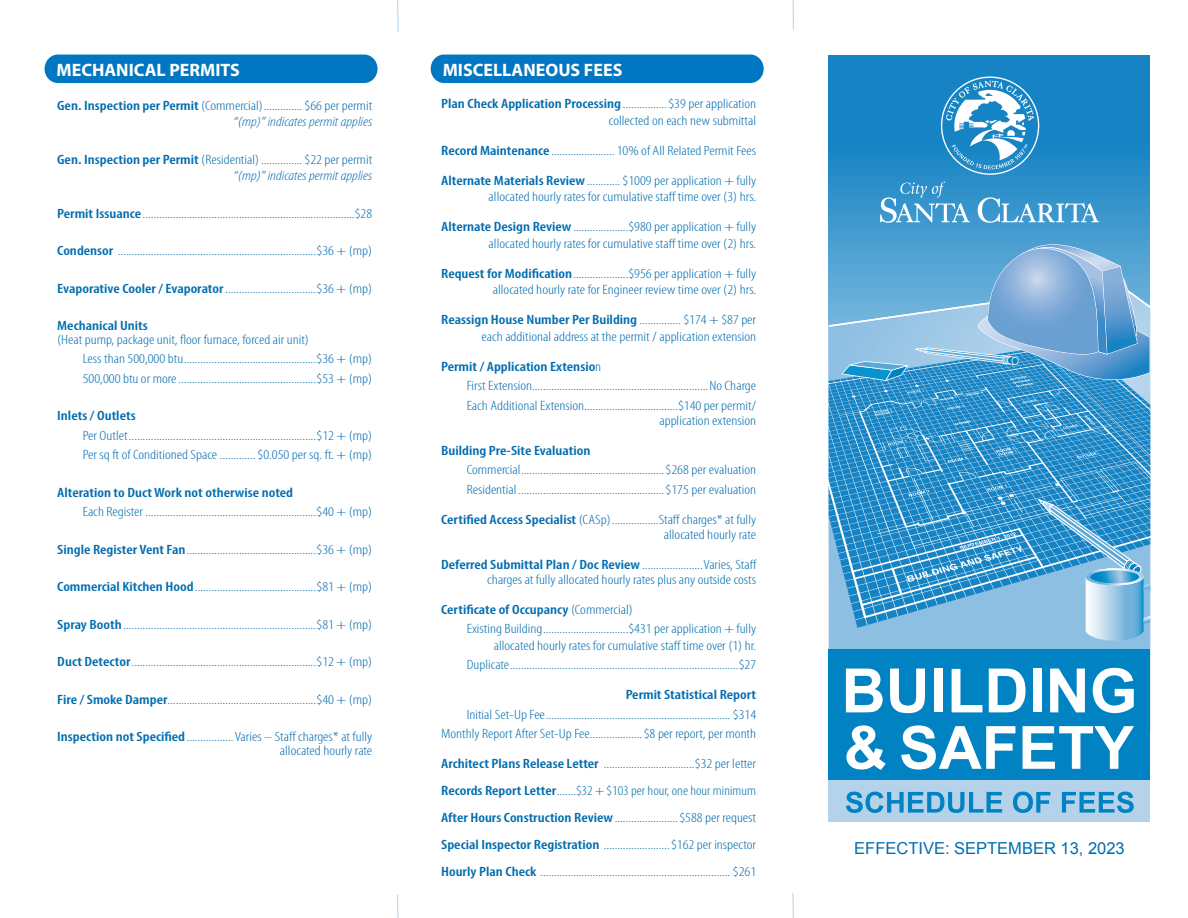
<style>
.page{position:relative;width:1188px;height:918px;background:#fff}
.page>*{position:absolute;margin:0;border:0;box-sizing:border-box;transform-origin:0 0}
.t1{font:700 18px "Myriad Pro";color:#fff}
.t2{font:16.5px "Arial";color:#006caf}
.t3{font:300 condensed 13.5px "Myriad Pro";color:#006caf;scale:1.2 1}
.t4{font:600 condensed 13.5px "Myriad Pro";color:#006caf;scale:1.2 1}
.t5{font:italic 300 condensed 13.5px "Myriad Pro";color:#006caf;scale:1.2 1}
.s1{font-weight:600}
.s2{font-weight:300}
</style>
<div class="page">
<svg style="left:828px;top:55px;width:322px;height:761px;background:#2289c7"></svg>
<div style="left:45px;top:55px;width:333px;height:28px;background:#0077c0;border-radius:14px"></div>
<div style="left:431px;top:55px;width:333px;height:28px;background:#0077c0;border-radius:14px"></div>
<div style="left:829px;top:628px;width:321px;height:21px;background:#8dbfe3"></div>
<div style="left:829px;top:649px;width:321px;height:131px;background:#0082c3"></div>
<svg style="left:846px;top:669px;width:37px;height:43px"></svg>
<svg style="left:890px;top:669px;width:35px;height:44px"></svg>
<div style="left:934px;top:669px;width:9px;height:43px;background:#fff"></div>
<svg style="left:952px;top:669px;width:30px;height:43px"></svg>
<svg style="left:989px;top:669px;width:37px;height:43px"></svg>
<div style="left:1033px;top:669px;width:9px;height:43px;background:#fff"></div>
<svg style="left:1050px;top:669px;width:35px;height:43px"></svg>
<svg style="left:1093px;top:668px;width:41px;height:45px"></svg>
<svg style="left:846px;top:725px;width:288px;height:45px"></svg>
<div style="left:829px;top:780px;width:321px;height:42px;background:#b4d3eb"></div>
<svg style="left:846px;top:792px;width:156px;height:21px"></svg>
<svg style="left:1013px;top:792px;width:37px;height:21px"></svg>
<svg style="left:1062px;top:792px;width:72px;height:21px"></svg>
<svg style="left:829px;top:394px;width:321px;height:231px;background:#499ed1"></svg>
<svg style="left:963px;top:537px;width:35px;height:12px"></svg>
<svg style="left:1007px;top:533px;width:4px;height:4px"></svg>
<svg style="left:987px;top:484px;width:20px;height:7px"></svg>
<svg style="left:912px;top:490px;width:17px;height:6px"></svg>
<svg style="left:891px;top:440px;width:16px;height:5px"></svg>
<svg style="left:998px;top:450px;width:19px;height:6px"></svg>
<svg style="left:877px;top:409px;width:15px;height:4px"></svg>
<svg style="left:1080px;top:452px;width:18px;height:6px"></svg>
<svg style="left:1037px;top:499px;width:104px;height:77px;background:#51a2d3"></svg>
<img style="left:1086px;top:585px;width:58px;height:56px">
<img style="left:1086px;top:568px;width:58px;height:17px">
<img style="left:1090px;top:570px;width:49px;height:14px">
<svg style="left:1144px;top:584px;width:6px;height:7px"></svg>
<svg style="left:1144px;top:614px;width:6px;height:10px"></svg>
<svg style="left:829px;top:231px;width:321px;height:163px;background:#6babd7"></svg>
<svg style="left:792px;top:0;width:2px;height:31px"></svg>
<svg style="left:792px;top:893px;width:2px;height:25px"></svg>
<svg style="left:397px;top:0;width:2px;height:33px"></svg>
<svg style="left:397px;top:894px;width:2px;height:24px"></svg>
<svg style="left:880px;top:182px;width:90px;height:41px;background:#59a7d4"></svg>
<svg style="left:978px;top:197px;width:121px;height:26px;background:#67aed8"></svg>
<svg style="left:941px;top:76px;width:98px;height:99px"></svg>
<p class="t1" style="left:57px;top:58px;width:185px">MECHANICAL PERMITS</p>
<p class="t1" style="left:443px;top:58px;width:181px">MISCELLANEOUS FEES</p>
<p class="t3" style="left:57px;top:97px;width:264px"><span class="s1">Gen. Inspection per Permit</span> (Commercial)..............$66 per permit</p>
<p class="t5" style="left:234px;top:114px;width:117px">“(mp)” indicates permit applies</p>
<p class="t3" style="left:57px;top:151px;width:264px"><span class="s1">Gen. Inspection per Permit</span> (Residential)...............$22 per permit</p>
<p class="t5" style="left:234px;top:168px;width:117px">“(mp)” indicates permit applies</p>
<p class="t3" style="left:57px;top:205px;width:264px"><span class="s1">Permit Issuance</span>.............................................................................$28</p>
<p class="t3" style="left:57px;top:243px;width:264px"><span class="s1">Condensor</span> ........................................................................$36 + (mp)</p>
<p class="t3" style="left:57px;top:280px;width:264px"><span class="s1">Evaporative Cooler / Evaporator</span>.................................$36 + (mp)</p>
<p class="t4" style="left:57px;top:317px;width:77px">Mechanical Units</p>
<p class="t3" style="left:57px;top:331px;width:211px">(Heat pump, package unit, floor furnace, forced air unit)</p>
<p class="t3" style="left:83px;top:351px;width:243px">Less than 500,000 btu................................................$36 + (mp)</p>
<p class="t3" style="left:83px;top:370px;width:243px">500,000 btu or more..................................................$53 + (mp)</p>
<p class="t4" style="left:57px;top:407px;width:67px">Inlets / Outlets</p>
<p class="t3" style="left:83px;top:427px;width:243px">Per Outlet....................................................................$12 + (mp)</p>
<p class="t3" style="left:83px;top:447px;width:243px">Per sq ft of Conditioned Space .............$0.050 per sq. ft. + (mp)</p>
<p class="t4" style="left:57px;top:484px;width:198px">Alteration to Duct Work not otherwise noted</p>
<p class="t3" style="left:83px;top:504px;width:243px">Each Register ..............................................................$40 + (mp)</p>
<p class="t3" style="left:57px;top:541px;width:264px"><span class="s1">Single Register Vent Fan</span>...............................................$36 + (mp)</p>
<p class="t3" style="left:57px;top:579px;width:264px"><span class="s1">Commercial Kitchen Hood</span>............................................$81 + (mp)</p>
<p class="t3" style="left:57px;top:616px;width:264px"><span class="s1">Spray Booth</span>......................................................................$81 + (mp)</p>
<p class="t3" style="left:57px;top:654px;width:264px"><span class="s1">Duct Detector</span>...................................................................$12 + (mp)</p>
<p class="t3" style="left:57px;top:691px;width:264px"><span class="s1">Fire / Smoke Damper</span>......................................................$40 + (mp)</p>
<p class="t3" style="left:57px;top:729px;width:264px"><span class="s1">Inspection not Specified</span>.................Varies – Staff charges* at fully</p>
<p class="t3" style="left:280px;top:742px;width:79px">allocated hourly rate</p>
<p class="t3" style="left:441px;top:96px;width:264px"><span class="s1">Plan Check Application Processing</span> ................$39 per application</p>
<p class="t3" style="left:609px;top:112px;width:124px">collected on each new submittal</p>
<p class="t3" style="left:441px;top:142px;width:264px"><span class="s1">Record Maintenance</span>.......................10% of All Related Permit Fees</p>
<p class="t3" style="left:441px;top:172px;width:264px"><span class="s1">Alternate Materials Review</span>............$1009 per application + fully</p>
<p class="t3" style="left:489px;top:189px;width:224px">allocated hourly rates for cumulative staff time over (3) hrs.</p>
<p class="t3" style="left:441px;top:219px;width:264px"><span class="s1">Alternate Design Review</span>....................$980 per application + fully</p>
<p class="t3" style="left:489px;top:235px;width:224px">allocated hourly rates for cumulative staff time over (2) hrs.</p>
<p class="t3" style="left:441px;top:265px;width:264px"><span class="s1">Request for Modification</span>....................$956 per application + fully</p>
<p class="t3" style="left:493px;top:282px;width:221px">allocated hourly rate for Engineer review time over (2) hrs.</p>
<p class="t4" style="left:441px;top:311px;width:264px">Reassign House Number Per Building <span class="s2">............... $174 + $87 per</span></p>
<p class="t3" style="left:481px;top:328px;width:230px">each additional address at the permit / application extension</p>
<p class="t4" style="left:441px;top:358px;width:135px">Permit / Application Extensio<span class="s2">n</span></p>
<p class="t3" style="left:467px;top:378px;width:243px">First Extension................................................................No Charge</p>
<p class="t3" style="left:467px;top:397px;width:243px">Each Additional Extension..................................$140 per permit/</p>
<p class="t3" style="left:659px;top:412px;width:82px">application extension</p>
<p class="t4" style="left:441px;top:442px;width:126px">Building Pre-Site Evaluation</p>
<p class="t3" style="left:467px;top:462px;width:243px">Commercial....................................................$268 per evaluation</p>
<p class="t3" style="left:467px;top:481px;width:243px">Residential .....................................................$175 per evaluation</p>
<p class="t3" style="left:441px;top:511px;width:264px"><span class="s1">Certified Access Specialist</span> (CASp).................Staff charges* at fully</p>
<p class="t3" style="left:664px;top:526px;width:79px">allocated hourly rate</p>
<p class="t3" style="left:441px;top:556px;width:265px"><span class="s1">Deferred Submittal Plan / Doc Review</span>......................Varies, Staff</p>
<p class="t3" style="left:487px;top:571px;width:226px">charges at fully allocated hourly rates plus any outside costs</p>
<p class="t4" style="left:441px;top:601px;width:161px">Certificate of Occupancy <span class="s2">(Commercial)</span></p>
<p class="t3" style="left:467px;top:621px;width:243px">Existing Building...............................$431 per application + fully</p>
<p class="t3" style="left:494px;top:637px;width:220px">allocated hourly rates for cumulative staff time over (1) hr.</p>
<p class="t3" style="left:467px;top:657px;width:243px">Duplicate...................................................................................$27</p>
<p class="t4" style="left:626px;top:686px;width:110px">Permit Statistical Report</p>
<p class="t3" style="left:467px;top:706px;width:243px">Initial Set-Up Fee...................................................................$314</p>
<p class="t3" style="left:441px;top:726px;width:264px">Monthly Report After Set-Up Fee...................$8 per report, per month</p>
<p class="t3" style="left:441px;top:756px;width:264px"><span class="s1">Architect Plans Release Letter</span> .................................$32 per letter</p>
<p class="t3" style="left:441px;top:783px;width:264px"><span class="s1">Records Report Letter</span>.......$32 + $103 per hour, one hour minimum</p>
<p class="t3" style="left:441px;top:810px;width:264px"><span class="s1">After Hours Construction Review</span>.......................$588 per request</p>
<p class="t3" style="left:441px;top:837px;width:264px"><span class="s1">Special Inspector Registration</span> ........................$162 per inspector</p>
<p class="t3" style="left:441px;top:864px;width:264px"><span class="s1">Hourly Plan Check</span> .....................................................................$261</p>
<p class="t2" style="left:854px;top:838px;width:272px">EFFECTIVE: SEPTEMBER 13, 2023</p>
</div>
